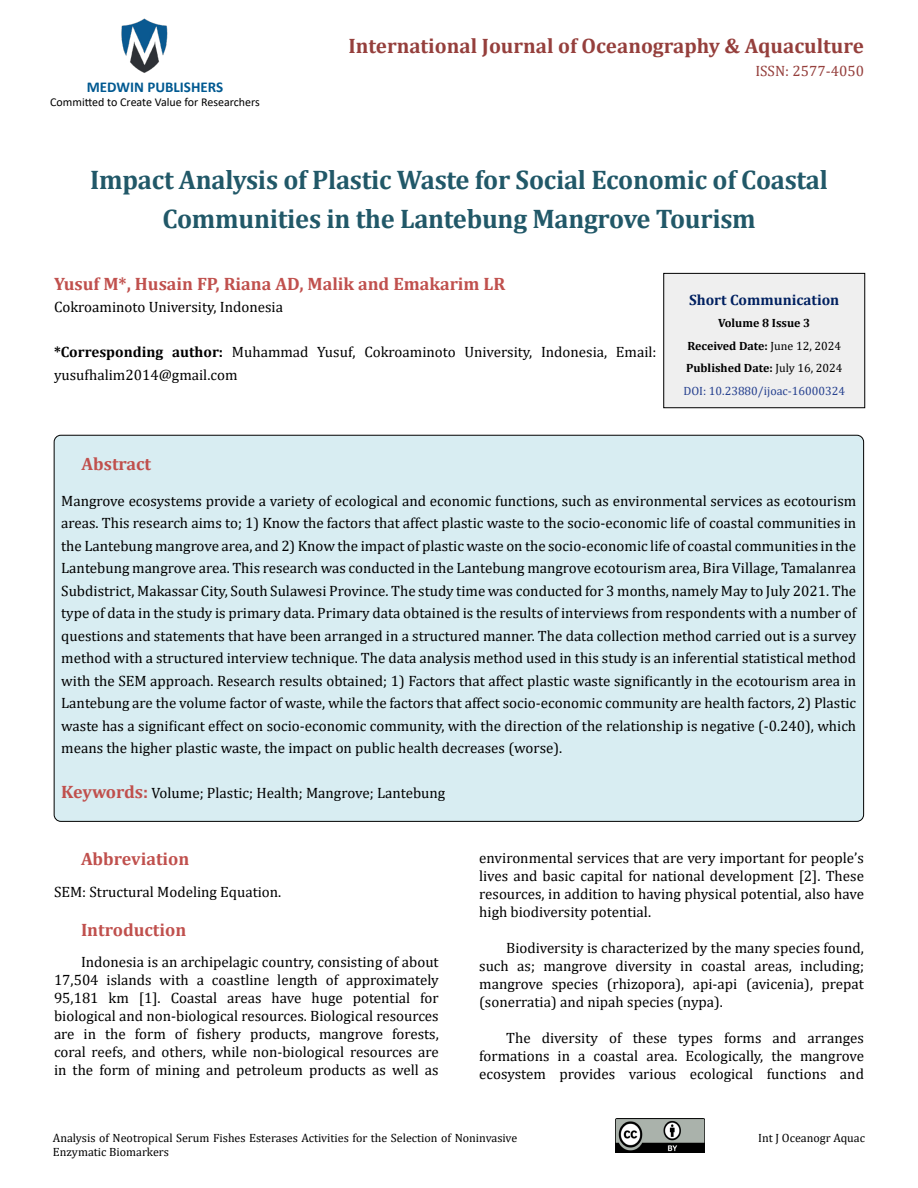
<style>
.page{position:relative;width:918px;height:1188px;background:#fff}
.page>*{position:absolute;margin:0;border:0;box-sizing:border-box;transform-origin:0 0}
.t1{font:700 27px/39px "Cambria";letter-spacing:-.01em;color:#215868;text-align:center}
.t2{font:700 21px "Cambria";color:#953f3c}
.t3{font:700 18px "Cambria";color:#c0504d}
.t4{font:15px/18px "Cambria";color:#000;text-align:justify}
.t5{font:700 15px "Cambria";color:#002060}
.t6{font:700 15px "Calibri";color:#005991}
.t7{font:15px "Cambria";color:#953f3c}
.t8{font:12px/14.4px "Cambria";color:#000}
.t9{font:700 12px/22.5px "Cambria";color:#000;text-align:center}
.t10{font:12px "Calibri";color:#000}
.s1{font-weight:700}
.s2{font-weight:400}
.s3{font-weight:400;color:#25408f}
.s4{font-weight:700;font-size:18px;color:#c0504d}
</style>
<div class="page">
<img style="left:121px;top:18px;width:47px;height:55px">
<img style="left:616px;top:1119px;width:88px;height:33px">
<div style="left:664px;top:273px;width:201px;height:135px;background:#efefef"></div>
<div style="left:663px;top:273px;width:202px;height:135px;border:1px solid #000"></div>
<div style="left:54px;top:435px;width:810px;height:386px;background:#d8edf2;border-radius:7px"></div>
<p class="t6" style="left:87px;top:76px;width:138px">MEDWIN PUBLISHERS</p>
<p class="t10" style="left:50px;top:94px;width:211px">Committed to Create Value for Researchers</p>
<h2 class="t2" style="left:348px;top:31px;width:517px">International Journal of Oceanography &amp; Aquaculture</h2>
<p class="t7" style="left:755px;top:62px;width:110px">ISSN: 2577-4050</p>
<h1 class="t1" style="left:90px;top:160px;width:739px">Impact Analysis of Plastic Waste for Social Economic of Coastal<br>Communities in the Lantebung Mangrove Tourism</h1>
<p class="t3" style="left:54px;top:271px;width:453px">Yusuf M*, Husain FP, Riana AD, Malik and Emakarim LR</p>
<p class="t4" style="left:54px;top:298px;width:230px">Cokroaminoto University, Indonesia</p>
<p class="t4" style="left:54px;top:341px;width:604px;line-height:22.5px"><span class="s1">*Corresponding author:</span> Muhammad Yusuf, Cokroaminoto University, Indonesia, Email: yusufhalim2014@gmail.com</p>
<p class="t5" style="left:689px;top:289px;width:152px">Short Communication</p>
<p class="t9" style="left:683px;top:312px;width:163px">Volume 8 Issue 3<br>Received Date: <span class="s2">June 12, 2024<br></span>Published Date: <span class="s2">July 16, 2024<br></span><span class="s3">DOI: 10.23880/ijoac-16000324</span></p>
<p class="t3" style="left:82px;top:451px;width:71px">Abstract</p>
<p class="t4" style="left:61px;top:489px;width:797px;line-height:22.5px">Mangrove ecosystems provide a variety of ecological and economic functions, such as environmental services as ecotourism areas. This research aims to; 1) Know the factors that affect plastic waste to the socio-economic life of coastal communities in the Lantebung mangrove area, and 2) Know the impact of plastic waste on the socio-economic life of coastal communities in the Lantebung mangrove area. This research was conducted in the Lantebung mangrove ecotourism area, Bira Village, Tamalanrea Subdistrict, Makassar City, South Sulawesi Province. The study time was conducted for 3 months, namely May to July 2021. The type of data in the study is primary data. Primary data obtained is the results of interviews from respondents with a number of questions and statements that have been arranged in a structured manner. The data collection method carried out is a survey method with a structured interview technique. The data analysis method used in this study is an inferential statistical method with the SEM approach. Research results obtained; 1) Factors that affect plastic waste significantly in the ecotourism area in Lantebung are the volume factor of waste, while the factors that affect socio-economic community are health factors, 2) Plastic waste has a significant effect on socio-economic community, with the direction of the relationship is negative (-0.240), which means the higher plastic waste, the impact on public health decreases (worse).</p>
<p class="t4" style="left:61px;top:784px;width:386px"><span class="s4">Keywords:</span> Volume; Plastic; Health; Mangrove; Lantebung</p>
<p class="t3" style="left:81px;top:846px;width:110px">Abbreviation</p>
<p class="t4" style="left:54px;top:882px;width:229px">SEM: Structural Modeling Equation.</p>
<p class="t3" style="left:81px;top:917px;width:107px">Introduction</p>
<p class="t4" style="left:54px;top:953px;width:386px;text-indent:27px">Indonesia is an archipelagic country, consisting of about 17,504 islands with a coastline length of approximately 95,181 km [1]. Coastal areas have huge potential for biological and non-biological resources. Biological resources are in the form of fishery products, mangrove forests, coral reefs, and others, while non-biological resources are in the form of mining and petroleum products as well as</p>
<p class="t4" style="left:479px;top:849px;width:386px">environmental services that are very important for people’s lives and basic capital for national development [2]. These resources, in addition to having physical potential, also have high biodiversity potential.</p>
<p class="t4" style="left:479px;top:939px;width:386px;text-indent:27px">Biodiversity is characterized by the many species found, such as; mangrove diversity in coastal areas, including; mangrove species (rhizopora), api-api (avicenia), prepat (sonerratia) and nipah species (nypa).</p>
<p class="t4" style="left:479px;top:1029px;width:386px;text-indent:27px">The diversity of these types forms and arranges formations in a coastal area. Ecologically, the mangrove ecosystem provides various ecological functions and</p>
<p class="t8" style="left:53px;top:1131px;width:466px">Analysis of Neotropical Serum Fishes Esterases Activities for the Selection of Noninvasive<br>Enzymatic Biomarkers</p>
<p class="t8" style="left:758px;top:1131px;width:108px">Int J Oceanogr Aquac</p>
</div>
